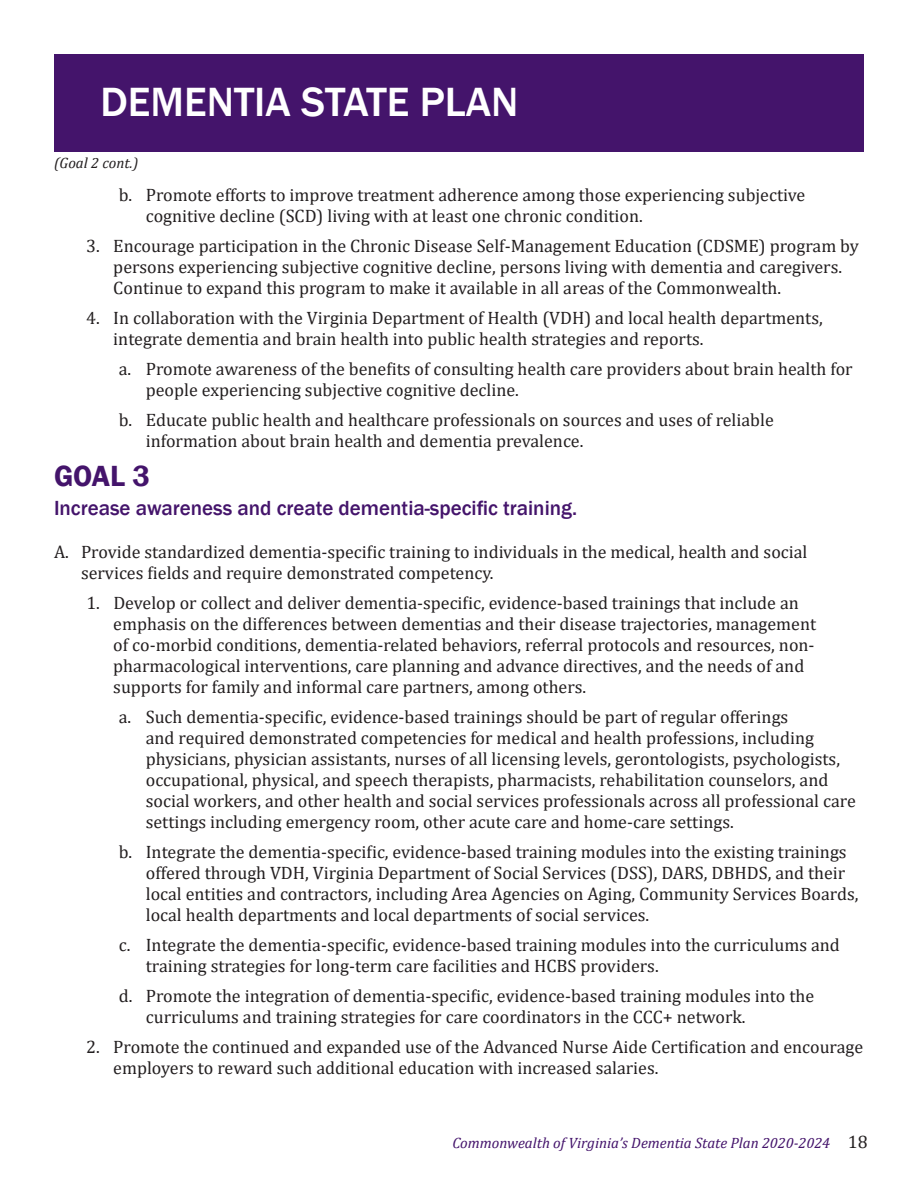
<style>
.page{position:relative;width:918px;height:1188px;background:#fff}
.page>*{position:absolute;margin:0;border:0;box-sizing:border-box;transform-origin:0 0}
.t1{font:500 42px "Franklin Gothic";color:#fff}
.t2{font:600 30px "Franklin Gothic";color:#44146b}
.t3{font:500 21px "Franklin Gothic";color:#44146b}
.t4{font:18px/21px "Cambria";color:#231f20}
.t5{font:italic 15px "Cambria";color:#44146b}
.t6{font:italic 15px "Cambria";color:#231f20}
.s1{font-style:normal;font-size:18px;color:#231f20}
</style>
<div class="page">
<div style="left:54px;top:54px;width:810px;height:98px;background:#44146b"></div>
<h1 class="t1" style="left:100px;top:76px;width:420px">DEMENTIA STATE PLAN</h1>
<p class="t6" style="left:54px;top:153px;width:86px">(Goal 2 cont.)</p>
<p class="t4" style="left:146px;top:184px;width:661px;text-indent:-27px">b. Promote efforts to improve treatment adherence among those experiencing subjective cognitive decline (SCD) living with at least one chronic condition.</p>
<p class="t4" style="left:113px;top:235px;width:747px;text-indent:-27px">3. Encourage participation in the Chronic Disease Self-Management Education (CDSME) program by persons experiencing subjective cognitive decline, persons living with dementia and caregivers.<br>Continue to expand this program to make it available in all areas of the Commonwealth.</p>
<p class="t4" style="left:113px;top:307px;width:711px;text-indent:-27px">4. In collaboration with the Virginia Department of Health (VDH) and local health departments, integrate dementia and brain health into public health strategies and reports.</p>
<p class="t4" style="left:146px;top:358px;width:708px;text-indent:-27px">a. Promote awareness of the benefits of consulting health care providers about brain health for people experiencing subjective cognitive decline.</p>
<p class="t4" style="left:146px;top:409px;width:630px;text-indent:-27px">b. Educate public health and healthcare professionals on sources and uses of reliable information about brain health and dementia prevalence.</p>
<h2 class="t2" style="left:54px;top:457px;width:98px">GOAL 3</h2>
<p class="t3" style="left:54px;top:495px;width:525px">Increase awareness and create dementia-specific training.</p>
<p class="t4" style="left:81px;top:541px;width:728px;text-indent:-27px">A. Provide standardized dementia-specific training to individuals in the medical, health and social services fields and require demonstrated competency.</p>
<p class="t4" style="left:113px;top:592px;width:704px;text-indent:-27px">1. Develop or collect and deliver dementia-specific, evidence-based trainings that include an emphasis on the differences between dementias and their disease trajectories, management of co-morbid conditions, dementia-related behaviors, referral protocols and resources, non&shy;pharmacological interventions, care planning and advance directives, and the needs of and supports for family and informal care partners, among others.</p>
<p class="t4" style="left:146px;top:706px;width:712px;text-indent:-27px">a. Such dementia-specific, evidence-based trainings should be part of regular offerings<br>and required demonstrated competencies for medical and health professions, including physicians, physician assistants, nurses of all licensing levels, gerontologists, psychologists, occupational, physical, and speech therapists, pharmacists, rehabilitation counselors, and social workers, and other health and social services professionals across all professional care settings including emergency room, other acute care and home-care settings.</p>
<p class="t4" style="left:146px;top:842px;width:714px;text-indent:-27px">b. Integrate the dementia-specific, evidence-based training modules into the existing trainings offered through VDH, Virginia Department of Social Services (DSS), DARS, DBHDS, and their local entities and contractors, including Area Agencies on Aging, Community Services Boards, local health departments and local departments of social services.</p>
<p class="t4" style="left:146px;top:935px;width:696px;text-indent:-27px">c. Integrate the dementia-specific, evidence-based training modules into the curriculums and training strategies for long-term care facilities and HCBS providers.</p>
<p class="t4" style="left:146px;top:986px;width:670px;text-indent:-27px">d. Promote the integration of dementia-specific, evidence-based training modules into the curriculums and training strategies for care coordinators in the CCC+ network.</p>
<p class="t4" style="left:113px;top:1037px;width:751px;text-indent:-27px">2. Promote the continued and expanded use of the Advanced Nurse Aide Certification and encourage employers to reward such additional education with increased salaries.</p>
<p class="t5" style="left:452px;top:1132px;width:417px">Commonwealth of Virginia’s Dementia State Plan 2020-2024 <span class="s1">18</span></p>
</div>
